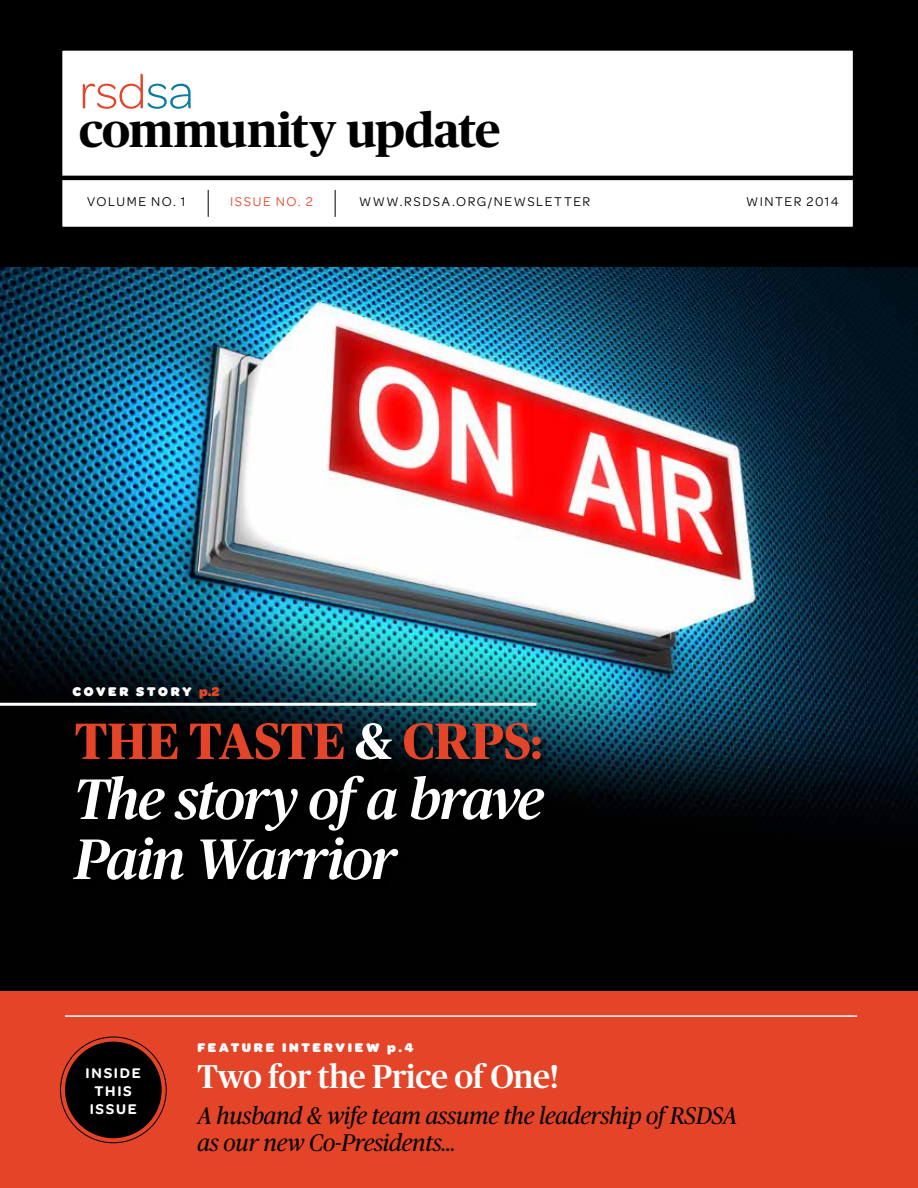
<style>
.page{position:relative;width:918px;height:1188px;background:#fff}
.page>*{position:absolute;margin:0;border:0;box-sizing:border-box;transform-origin:0 0}
.t1{font:italic 500 57px/60px "Publico";letter-spacing:-.025em;color:#fff}
.t2{font:700 51px "Publico";letter-spacing:.005em;color:#e44428}
.t3{font:300 51px "Omnes";letter-spacing:-.01em;color:#e44428}
.t4{font:700 48px "Publico";letter-spacing:-.015em;color:#000}
.t5{font:500 33px "Publico";letter-spacing:-.01em;color:#fff}
.t6{font:italic 24px/27px "Publico";letter-spacing:-.01em;color:#000}
.t7{font:600 15px/18px "Omnes";letter-spacing:.115em;color:#fff;text-align:center}
.t8{font:13.5px "Omnes";letter-spacing:.11em;color:#000}
.t9{font:900 13.5px "Omnes";letter-spacing:.2em;color:#fff}
.t10{font:13.5px "Omnes";letter-spacing:.12em;color:#e44428}
.s1{color:#0a7aa0}
.s2{color:#e44428}
.s3{color:#fff}
</style>
<div class="page">
<img style="left:0;top:266px;width:918px;height:726px">
<div style="left:0;top:992px;width:918px;height:196px;background:#e44428"></div>
<div style="left:0;top:0;width:918px;height:266px;background:#000"></div>
<div style="left:62px;top:50px;width:792px;height:177px;background:#fff"></div>
<div style="left:61px;top:49px;width:793px;height:179px;border:2px solid #000"></div>
<div style="left:73px;top:722px;width:481px;height:167px;background:#000"></div>
<hr style="left:62px;top:176px;width:800px;height:4px;background:#000">
<hr style="left:0;top:703px;width:536px;height:3px;background:#fff">
<svg style="left:208px;top:190px;width:1px;height:27px"></svg>
<svg style="left:335px;top:190px;width:1px;height:27px"></svg>
<hr style="left:65px;top:1015px;width:792px;height:2px;background:#fff">
<div style="left:65px;top:1042px;width:97px;height:96px;background:#000;border-radius:50%"></div>
<h2 class="t3" style="left:79px;top:58px;width:116px">rsd<span class="s1">sa</span></h2>
<h3 class="t4" style="left:79px;top:104px;width:423px">community update</h3>
<p class="t8" style="left:87px;top:192px;width:100px">VOLUME NO. 1</p>
<p class="t10" style="left:230px;top:192px;width:84px">ISSUE NO. 2</p>
<p class="t8" style="left:359px;top:193px;width:233px">WWW.RSDSA.ORG/NEWSLETTER</p>
<p class="t8" style="left:746px;top:192px;width:94px">WINTER 2014</p>
<p class="t9" style="left:73px;top:682px;width:149px">COVER STORY <span class="s2">p.2</span></p>
<h2 class="t2" style="left:75px;top:713px;width:469px">THE TASTE <span class="s3">&amp;</span> CRPS:</h2>
<h1 class="t1" style="left:74px;top:769px;width:471px">The story of a brave<br>Pain Warrior</h1>
<p class="t7" style="left:86px;top:1063px;width:57px">INSIDE<br>THIS<br>ISSUE</p>
<p class="t9" style="left:197px;top:1038px;width:218px">FEATURE INTERVIEW p.4</p>
<h3 class="t5" style="left:197px;top:1059px;width:363px">Two for the Price of One!</h3>
<p class="t6" style="left:197px;top:1103px;width:541px">A husband &amp; wife team assume the leadership of RSDSA as our new Co-Presidents…</p>
</div>
